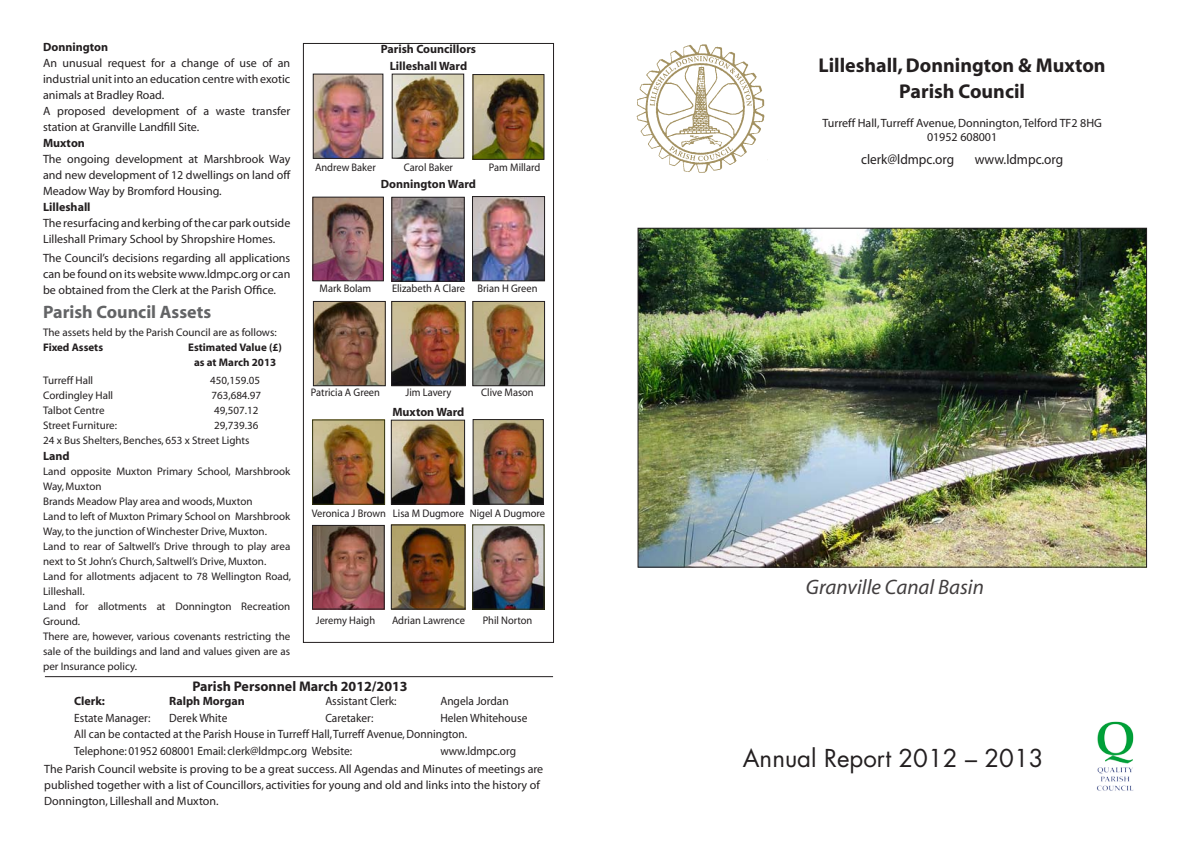
<style>
.page{position:relative;width:1191px;height:842px;background:#fff}
.page>*{position:absolute;margin:0;border:0;box-sizing:border-box;transform-origin:0 0}
.t1{font:24px "Futura Std";color:#231f20}
.t2{font:italic 21px "Myriad";color:#231f20}
.t3{font:700 20px/26.4px "Myriad";color:#231f20;text-align:center}
.t4{font:700 18px "Myriad";color:#636466}
.t5{font:700 14px "Myriad";color:#231f20}
.t6{font:14px "Myriad";color:#231f20;scale:.95 1}
.t7{font:12px/16px "Myriad";color:#231f20}
.t8{font:12px/16.5px "Myriad";color:#231f20;scale:.95 1}
.t9{font:700 12px/17.2px "Myriad";color:#231f20;text-align:center}
.t10{font:11px/15px "Myriad";color:#231f20}
.t11{font:11px "Myriad";color:#231f20;scale:.95 1}
.t12{font:700 11px/15px "Myriad";color:#231f20;text-align:center}
</style>
<div class="page">
<img style="left:1097px;top:721px;width:37px;height:70px">
<div style="left:303px;top:43px;width:251px;height:600px;border:1px solid #231f20"></div>
<img style="left:474px;top:198px;width:69px;height:81px">
<div style="left:472px;top:196px;width:73px;height:85px;border:1px solid #231f20"></div>
<img style="left:393px;top:199px;width:70px;height:81px">
<div style="left:391px;top:197px;width:74px;height:85px;border:1px solid #231f20"></div>
<img style="left:315px;top:303px;width:69px;height:81px">
<div style="left:313px;top:301px;width:73px;height:85px;border:1px solid #231f20"></div>
<img style="left:393px;top:303px;width:70px;height:81px">
<div style="left:391px;top:301px;width:74px;height:85px;border:1px solid #231f20"></div>
<img style="left:474px;top:303px;width:69px;height:81px">
<div style="left:472px;top:301px;width:73px;height:85px;border:1px solid #231f20"></div>
<img style="left:315px;top:76px;width:66px;height:81px">
<div style="left:313px;top:74px;width:70px;height:85px;border:1px solid #231f20"></div>
<img style="left:314px;top:422px;width:69px;height:81px">
<div style="left:312px;top:420px;width:73px;height:85px;border:1px solid #343410"></div>
<img style="left:474px;top:526px;width:68px;height:81px">
<div style="left:472px;top:524px;width:72px;height:85px;border:1px solid #343410"></div>
<hr style="left:45px;top:676px;width:508px;height:1px;background:#231f20">
<img style="left:636px;top:44px;width:129px;height:129px">
<img style="left:639px;top:230px;width:506px;height:335px">
<img style="left:394px;top:76px;width:68px;height:81px">
<div style="left:392px;top:74px;width:72px;height:85px;border:1px solid #231f20"></div>
<img style="left:474px;top:76px;width:68px;height:82px">
<div style="left:472px;top:74px;width:72px;height:86px;border:1px solid #231f20"></div>
<img style="left:314px;top:199px;width:68px;height:80px">
<div style="left:312px;top:197px;width:72px;height:84px;border:1px solid #231f20"></div>
<img style="left:393px;top:422px;width:70px;height:80px">
<div style="left:391px;top:420px;width:74px;height:84px;border:1px solid #231f20"></div>
<img style="left:475px;top:421px;width:66px;height:81px">
<div style="left:473px;top:419px;width:70px;height:85px;border:1px solid #231f20"></div>
<img style="left:314px;top:527px;width:68px;height:80px">
<div style="left:312px;top:525px;width:72px;height:84px;border:1px solid #231f20"></div>
<img style="left:393px;top:527px;width:70px;height:80px">
<div style="left:391px;top:525px;width:74px;height:84px;border:1px solid #231f20"></div>
<p class="t9" style="left:43px;top:39px;width:67px">Donnington</p>
<p class="t7" style="left:43px;top:55px;width:249px">An unusual request for a change of use of an industrial unit into an education centre with exotic animals at Bradley Road.<br>A proposed development of a waste transfer station at Granville Landfill Site.</p>
<p class="t9" style="left:43px;top:135px;width:43px">Muxton</p>
<p class="t7" style="left:43px;top:151px;width:249px;text-align:justify">The ongoing development at Marshbrook Way and new development of 12 dwellings on land off Meadow Way by Bromford Housing.</p>
<p class="t9" style="left:43px;top:199px;width:49px">Lilleshall</p>
<p class="t7" style="left:43px;top:215px;width:249px">The resurfacing and kerbing of the car park outside<br>Lilleshall Primary School by Shropshire Homes.</p>
<p class="t7" style="left:43px;top:250px;width:249px;text-align:justify">The Council’s decisions regarding all applications can be found on its website www.ldmpc.org or can be obtained from the Clerk at the Parish Office.</p>
<h3 class="t4" style="left:43px;top:303px;width:170px">Parish Council Assets</h3>
<p class="t10" style="left:43px;top:325px;width:235px">The assets held by the Parish Council are as follows:</p>
<p class="t12" style="left:43px;top:340px;width:61px">Fixed Assets</p>
<p class="t12" style="left:188px;top:340px;width:95px">Estimated Value (£) as at March 2013</p>
<p class="t10" style="left:43px;top:373px;width:52px">Turreff Hall</p>
<p class="t10" style="left:210px;top:373px;width:51px">450,159.05</p>
<p class="t10" style="left:43px;top:388px;width:72px">Cordingley Hall</p>
<p class="t10" style="left:211px;top:388px;width:51px">763,684.97</p>
<p class="t10" style="left:43px;top:403px;width:63px">Talbot Centre</p>
<p class="t10" style="left:214px;top:403px;width:46px">49,507.12</p>
<p class="t10" style="left:43px;top:418px;width:75px">Street Furniture:</p>
<p class="t9" style="left:381px;top:41px;width:97px">Parish Councillors<br>Lilleshall Ward</p>
<p class="t11" style="left:315px;top:162px;width:66px">Andrew Baker</p>
<p class="t11" style="left:404px;top:162px;width:53px">Carol Baker</p>
<p class="t11" style="left:489px;top:162px;width:56px">Pam Millard</p>
<p class="t9" style="left:381px;top:176px;width:97px">Donnington Ward</p>
<p class="t11" style="left:319px;top:283px;width:56px">Mark Bolam</p>
<p class="t11" style="left:392px;top:283px;width:155px">Elizabeth A Clare Brian H Green</p>
<p class="t11" style="left:311px;top:387px;width:74px">Patricia A Green</p>
<p class="t11" style="left:405px;top:387px;width:50px">Jim Lavery</p>
<p class="t11" style="left:481px;top:387px;width:57px">Clive Mason</p>
<p class="t9" style="left:392px;top:404px;width:73px">Muxton Ward</p>
<p class="t10" style="left:43px;top:418px;width:217px;text-indent:171px">29,739.36<br>24 x Bus Shelters, Benches, 653 x Street Lights</p>
<p class="t9" style="left:43px;top:448px;width:28px">Land</p>
<p class="t10" style="left:43px;top:464px;width:249px">Land opposite Muxton Primary School, Marshbrook Way, Muxton<br>Brands Meadow Play area and woods, Muxton<br>Land to left of Muxton Primary School on Marshbrook Way, to the junction of Winchester Drive, Muxton.<br>Land to rear of Saltwell’s Drive through to play area next to St John’s Church, Saltwell’s Drive, Muxton.<br>Land for allotments adjacent to 78 Wellington Road, Lilleshall.<br>Land for allotments at Donnington Recreation Ground.<br>There are, however, various covenants restricting the sale of the buildings and land and values given are as per Insurance policy.</p>
<p class="t5" style="left:192px;top:679px;width:217px">Parish Personnel March 2012/2013</p>
<p class="t9" style="left:74px;top:693px;width:32px">Clerk:</p>
<p class="t9" style="left:169px;top:693px;width:77px">Ralph Morgan</p>
<p class="t8" style="left:325px;top:693px;width:77px">Assistant Clerk:</p>
<p class="t8" style="left:440px;top:693px;width:73px">Angela Jordan</p>
<p class="t8" style="left:74px;top:710px;width:82px">Estate Manager:</p>
<p class="t8" style="left:169px;top:710px;width:63px">Derek White</p>
<p class="t8" style="left:325px;top:710px;width:52px">Caretaker:</p>
<p class="t11" style="left:312px;top:508px;width:247px">Veronica J Brown Lisa M Dugmore Nigel A Dugmore</p>
<p class="t11" style="left:316px;top:615px;width:64px">Jeremy Haigh</p>
<p class="t11" style="left:392px;top:615px;width:78px">Adrian Lawrence</p>
<p class="t11" style="left:483px;top:615px;width:54px">Phil Norton</p>
<p class="t8" style="left:74px;top:710px;width:478px;text-indent:366px">Helen Whitehouse<br>All can be contacted at the Parish House in Turreff Hall, Turreff Avenue, Donnington.<br>Telephone: 01952 608001 Email: clerk@ldmpc.org Website:</p>
<p class="t8" style="left:44px;top:742px;width:527px;line-height:18.1px;text-indent:396px">www.ldmpc.org<br>The Parish Council website is proving to be a great success. All Agendas and Minutes of meetings are</p>
<p class="t7" style="left:44px;top:777px;width:497px">published together with a list of Councillors, activities for young and old and links into the history of<br>Donnington, Lilleshall and Muxton.</p>
<h3 class="t3" style="left:818px;top:53px;width:288px">Lilleshall, Donnington &amp; Muxton<br>Parish Council</h3>
<p class="t7" style="left:822px;top:116px;width:281px;line-height:14.4px;text-align:center">Turreff Hall, Turreff Avenue, Donnington, Telford TF2 8HG<br>01952 608001</p>
<p class="t6" style="left:861px;top:152px;width:99px">clerk@ldmpc.org</p>
<p class="t6" style="left:974px;top:152px;width:95px">www.ldmpc.org</p>
<h2 class="t2" style="left:806px;top:577px;width:179px">Granville Canal Basin</h2>
<h1 class="t1" style="left:743px;top:743px;width:302px">Annual Report 2012 – 2013</h1>
</div>
